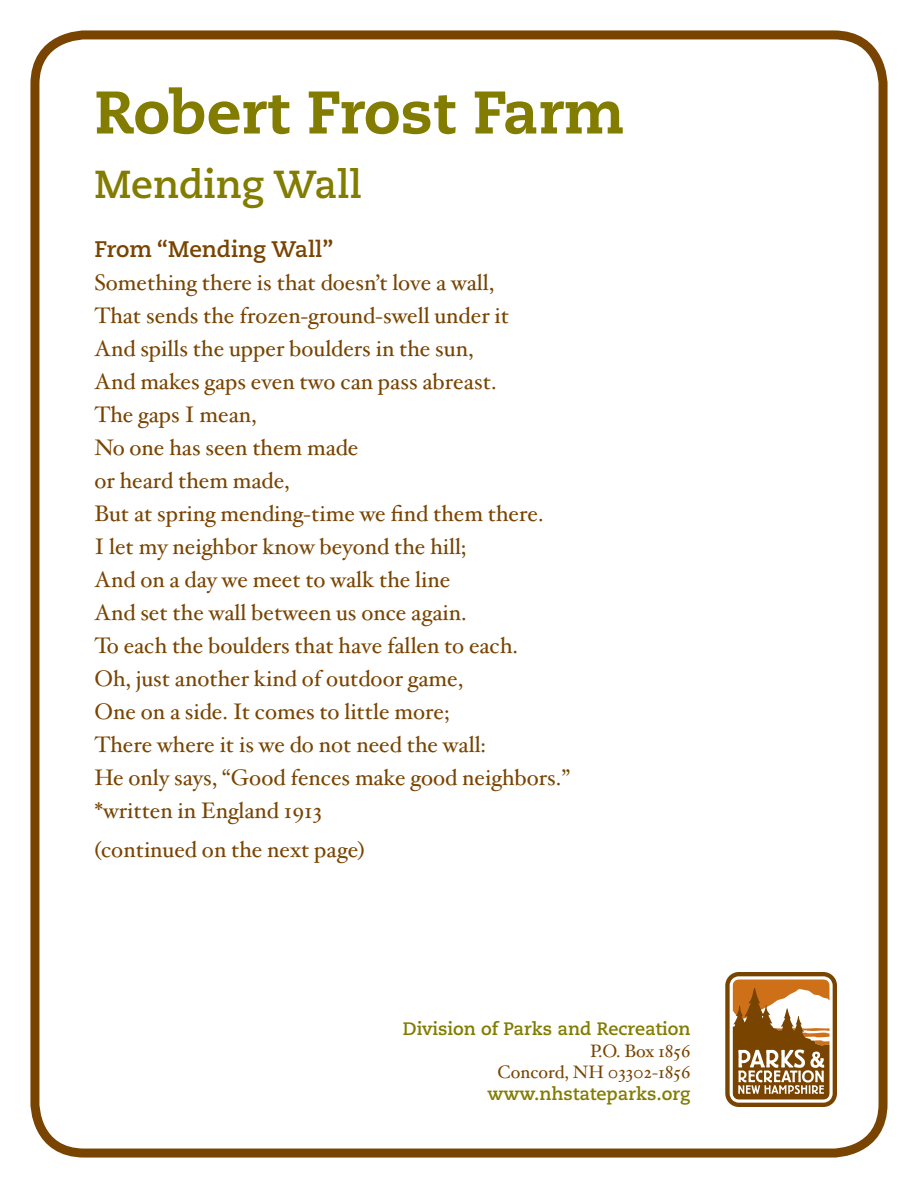
<style>
.page{position:relative;width:918px;height:1188px;background:#fff}
.page>*{position:absolute;margin:0;border:0;box-sizing:border-box;transform-origin:0 0}
.t1{font:800 60px "Caecilia LT";color:#827c00}
.t2{font:700 39px "Caecilia LT";color:#827c00}
.t3{font:22.5px "Hoefler Txt";color:#794400}
.t4{font:700 22.5px "Caecilia LT";color:#794400}
.t5{font:700 18px "Caecilia LT";color:#827c00}
.t6{font:18px "Hoefler Txt";color:#794400}
</style>
<div class="page">
<div style="left:30px;top:30px;width:858px;height:1128px;border:9px solid #794400;border-radius:50px"></div>
<svg style="left:725px;top:972px;width:112px;height:135px"></svg>
<p class="t1" style="left:94px;top:75px;width:532px">Robert Frost Farm</p>
<p class="t2" style="left:94px;top:162px;width:269px">Mending Wall</p>
<p class="t4" style="left:94px;top:236px;width:240px">From “Mending Wall”</p>
<p class="t3" style="left:94px;top:268px;width:401px">Something there is that doesn’t love a wall,</p>
<p class="t3" style="left:94px;top:301px;width:416px">That sends the frozen-ground-swell under it</p>
<p class="t3" style="left:94px;top:334px;width:381px">And spills the upper boulders in the sun,</p>
<p class="t3" style="left:94px;top:367px;width:404px">And makes gaps even two can pass abreast.</p>
<p class="t3" style="left:94px;top:400px;width:164px">The gaps I mean,</p>
<p class="t3" style="left:94px;top:433px;width:265px">No one has seen them made</p>
<p class="t3" style="left:94px;top:466px;width:197px">or heard them made,</p>
<p class="t3" style="left:94px;top:499px;width:451px">But at spring mending-time we find them there.</p>
<p class="t3" style="left:94px;top:532px;width:374px">I let my neighbor know beyond the hill;</p>
<p class="t3" style="left:94px;top:565px;width:357px">And on a day we meet to walk the line</p>
<p class="t3" style="left:94px;top:598px;width:374px">And set the wall between us once again.</p>
<p class="t3" style="left:94px;top:631px;width:425px">To each the boulders that have fallen to each.</p>
<p class="t3" style="left:94px;top:664px;width:370px">Oh, just another kind of outdoor game,</p>
<p class="t3" style="left:94px;top:697px;width:357px">One on a side. It comes to little more;</p>
<p class="t3" style="left:94px;top:730px;width:393px">There where it is we do not need the wall:</p>
<p class="t3" style="left:94px;top:763px;width:477px">He only says, “Good fences make good neighbors.”</p>
<p class="t3" style="left:94px;top:796px;width:229px">*written in England 1913</p>
<p class="t3" style="left:94px;top:835px;width:272px">(continued on the next page)</p>
<p class="t5" style="left:403px;top:1018px;width:289px">Division of Parks and Recreation</p>
<p class="t6" style="left:590px;top:1039px;width:102px">P.O. Box 1856</p>
<p class="t6" style="left:498px;top:1061px;width:194px">Concord, NH 03302-1856</p>
<p class="t5" style="left:488px;top:1083px;width:204px">www.nhstateparks.org</p>
</div>
